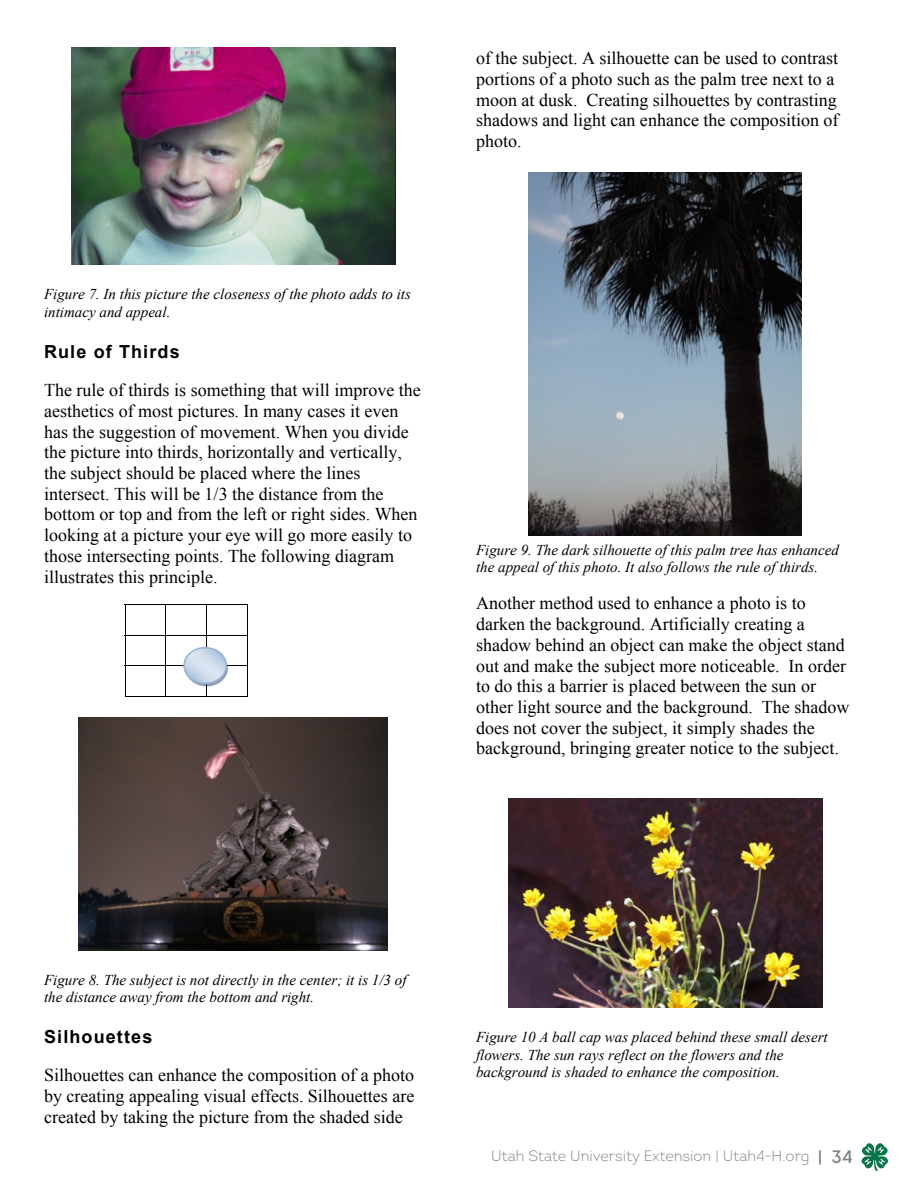
<style>
.page{position:relative;width:918px;height:1188px;background:#fff}
.page>*{position:absolute;margin:0;border:0;box-sizing:border-box;transform-origin:0 0}
.t1{font:18px/20.7px "Times New Roman";color:#000}
.t2{font:700 18px "Arial";letter-spacing:.065em;color:#000}
.t3{font:italic 15px/17.2px "Times New Roman";color:#000}
.t4{font:300 15px "Intro";color:#808285}
.s1{font-weight:400;font-size:18px}
</style>
<div class="page">
<svg style="left:862px;top:1143px;width:26px;height:28px"></svg>
<hr style="left:125px;top:604px;width:123px;height:1px;background:#000">
<hr style="left:125px;top:605px;width:1px;height:30px;background:#000">
<hr style="left:166px;top:605px;width:1px;height:30px;background:#000">
<hr style="left:206px;top:605px;width:1px;height:30px;background:#000">
<hr style="left:247px;top:605px;width:1px;height:30px;background:#000">
<hr style="left:125px;top:635px;width:123px;height:1px;background:#000">
<svg style="left:125px;top:636px;width:1px;height:29px"></svg>
<svg style="left:247px;top:636px;width:1px;height:29px"></svg>
<hr style="left:125px;top:665px;width:123px;height:1px;background:#000">
<hr style="left:125px;top:666px;width:1px;height:31px;background:#000">
<hr style="left:125px;top:696px;width:41px;height:1px;background:#000">
<hr style="left:166px;top:666px;width:1px;height:31px;background:#000">
<hr style="left:166px;top:696px;width:40px;height:1px;background:#000">
<hr style="left:206px;top:666px;width:1px;height:31px;background:#000">
<hr style="left:207px;top:696px;width:40px;height:1px;background:#000">
<hr style="left:247px;top:666px;width:1px;height:31px;background:#000">
<img style="left:194px;top:660px;width:34px;height:26px">
<img style="left:184px;top:648px;width:42px;height:35px">
<div style="left:183px;top:647px;width:44px;height:37px;border:2px solid #95b3d7;border-radius:50%"></div>
<img style="left:71px;top:48px;width:324px;height:217px">
<img style="left:528px;top:172px;width:274px;height:363px">
<img style="left:78px;top:717px;width:310px;height:233px">
<img style="left:508px;top:798px;width:314px;height:209px">
<p class="t3" style="left:44px;top:285px;width:368px">Figure 7. In this picture the closeness of the photo adds to its intimacy and appeal.</p>
<p class="t2" style="left:44px;top:340px;width:137px">Rule of Thirds</p>
<p class="t1" style="left:44px;top:380px;width:378px">The rule of thirds is something that will improve the aesthetics of most pictures. In many cases it even has the suggestion of movement. When you divide the picture into thirds, horizontally and vertically, the subject should be placed where the lines intersect. This will be 1/3 the distance from the bottom or top and from the left or right sides. When looking at a picture your eye will go more easily to those intersecting points. The following diagram illustrates this principle.</p>
<p class="t1" style="left:476px;top:48px;width:364px">of the subject. A silhouette can be used to contrast portions of a photo such as the palm tree next to a moon at dusk. Creating silhouettes by contrasting shadows and light can enhance the composition of photo.</p>
<p class="t3" style="left:476px;top:541px;width:364px">Figure 9. The dark silhouette of this palm tree has enhanced the appeal of this photo. It also follows the rule of thirds.</p>
<p class="t1" style="left:476px;top:593px;width:375px">Another method used to enhance a photo is to darken the background. Artificially creating a shadow behind an object can make the object stand out and make the subject more noticeable. In order to do this a barrier is placed between the sun or other light source and the background. The shadow does not cover the subject, it simply shades the background, bringing greater notice to the subject.</p>
<p class="t3" style="left:44px;top:971px;width:364px">Figure 8. The subject is not directly in the center; it is 1/3 of the distance away from the bottom and right.</p>
<p class="t2" style="left:44px;top:1025px;width:110px">Silhouettes</p>
<p class="t1" style="left:44px;top:1065px;width:372px;text-align:justify">Silhouettes can enhance the composition of a photo by creating appealing visual effects. Silhouettes are created by taking the picture from the shaded side</p>
<p class="t3" style="left:476px;top:1028px;width:353px">Figure 10 A ball cap was placed behind these small desert flowers. The sun rays reflect on the flowers and the background is shaded to enhance the composition.</p>
<p class="t4" style="left:491px;top:1146px;width:363px">Utah State University Extension | Utah4-H.org <span class="s1">| 34</span></p>
</div>
